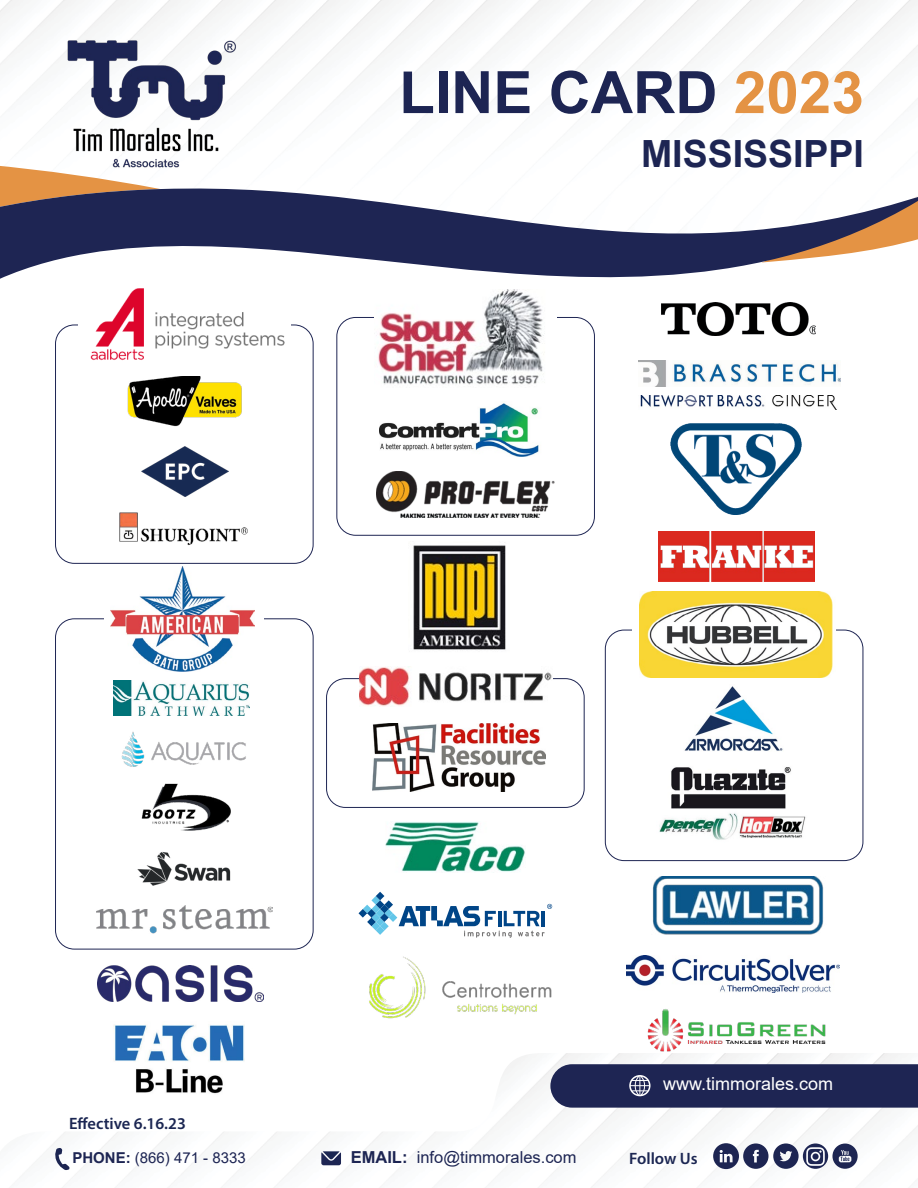
<style>
.page{position:relative;width:918px;height:1188px;background:#fff}
.page>*{position:absolute;margin:0;border:0;box-sizing:border-box;transform-origin:0 0}
.t1{font:700 58.5px "Arial";color:#1d2553}
.t2{font:700 37.5px "Arial";color:#1d2553}
.t3{font:18px "Arial";color:#fff}
.t4{font:16.5px "Arial";color:#1d2553}
.t5{font:600 16.5px "Myriad Pro";color:#1b2652}
.t6{font:15px "Arial";color:#1d2553}
.s1{color:#e49344}
.s2{font-weight:700}
</style>
<div class="page">
<svg style="left:0;top:161px;width:918px;height:230px"></svg>
<img style="left:57px;top:14px;width:180px;height:180px">
<svg style="left:550px;top:1064px;width:368px;height:44px;background:#272d5a"></svg>
<svg style="left:55px;top:1148px;width:15px;height:22px"></svg>
<svg style="left:321px;top:1151px;width:20px;height:14px"></svg>
<svg style="left:713px;top:1143px;width:145px;height:26px"></svg>
<img style="left:647px;top:1009px;width:179px;height:43px">
<img style="left:662px;top:302px;width:154px;height:33px">
<img style="left:385px;top:822px;width:140px;height:50px">
<div style="left:336px;top:317px;width:259px;height:219px;border:1px solid #1e2553;border-radius:19px"></div>
<div style="left:374px;top:284px;width:183px;height:103px;background:#fff"></div>
<img style="left:378px;top:289px;width:166px;height:96px">
<img style="left:377px;top:471px;width:177px;height:46px">
<img style="left:379px;top:403px;width:160px;height:54px">
<img style="left:670px;top:423px;width:132px;height:92px">
<img style="left:97px;top:966px;width:167px;height:35px">
<img style="left:369px;top:956px;width:183px;height:63px">
<img style="left:638px;top:361px;width:202px;height:25px">
<img style="left:640px;top:395px;width:197px;height:15px">
<div style="left:55px;top:325px;width:259px;height:239px;border:1px solid #1e2553;border-radius:19px"></div>
<img style="left:127px;top:377px;width:114px;height:50px">
<img style="left:141px;top:447px;width:87px;height:49px">
<img style="left:119px;top:512px;width:129px;height:33px">
<img style="left:78px;top:285px;width:213px;height:79px">
<div style="left:55px;top:618px;width:259px;height:332px;border:1px solid #1e2553;border-radius:19px"></div>
<img style="left:97px;top:905px;width:175px;height:29px">
<div style="left:104px;top:566px;width:160px;height:112px;background:#fff"></div>
<img style="left:110px;top:566px;width:144px;height:105px">
<img style="left:114px;top:681px;width:136px;height:34px">
<img style="left:121px;top:732px;width:125px;height:35px">
<img style="left:141px;top:783px;width:90px;height:48px">
<img style="left:137px;top:852px;width:94px;height:34px">
<img style="left:626px;top:955px;width:213px;height:37px">
<img style="left:659px;top:532px;width:156px;height:49px">
<img style="left:113px;top:1025px;width:131px;height:70px">
<img style="left:413px;top:545px;width:93px;height:105px">
<div style="left:605px;top:630px;width:258px;height:231px;border:1px solid #1e2553;border-radius:19px"></div>
<div style="left:632px;top:588px;width:204px;height:90px;background:#fff"></div>
<img style="left:640px;top:591px;width:193px;height:87px">
<img style="left:659px;top:767px;width:147px;height:73px">
<img style="left:684px;top:686px;width:99px;height:65px">
<div style="left:326px;top:678px;width:259px;height:130px;border:1px solid #1e2553;border-radius:19px"></div>
<img style="left:373px;top:724px;width:172px;height:67px">
<img style="left:359px;top:666px;width:194px;height:40px">
<img style="left:652px;top:877px;width:172px;height:58px">
<svg style="left:359px;top:892px;width:193px;height:46px"></svg>
<h1 class="t1" style="left:399px;top:51px;width:466px">LINE CARD <span class="s1">2023</span></h1>
<h2 class="t2" style="left:641px;top:127px;width:225px">MISSISSIPPI</h2>
<p class="t5" style="left:69px;top:1113px;width:118px">Effective 6.16.23</p>
<p class="t3" style="left:663px;top:1071px;width:172px">www.timmorales.com</p>
<p class="t6" style="left:72px;top:1148px;width:175px"><span class="s2">PHONE:</span> (866) 471 - 8333</p>
<p class="t4" style="left:351px;top:1146px;width:227px"><span class="s2">EMAIL:</span> info@timmorales.com</p>
<p class="t5" style="left:629px;top:1148px;width:70px">Follow Us</p>
</div>
